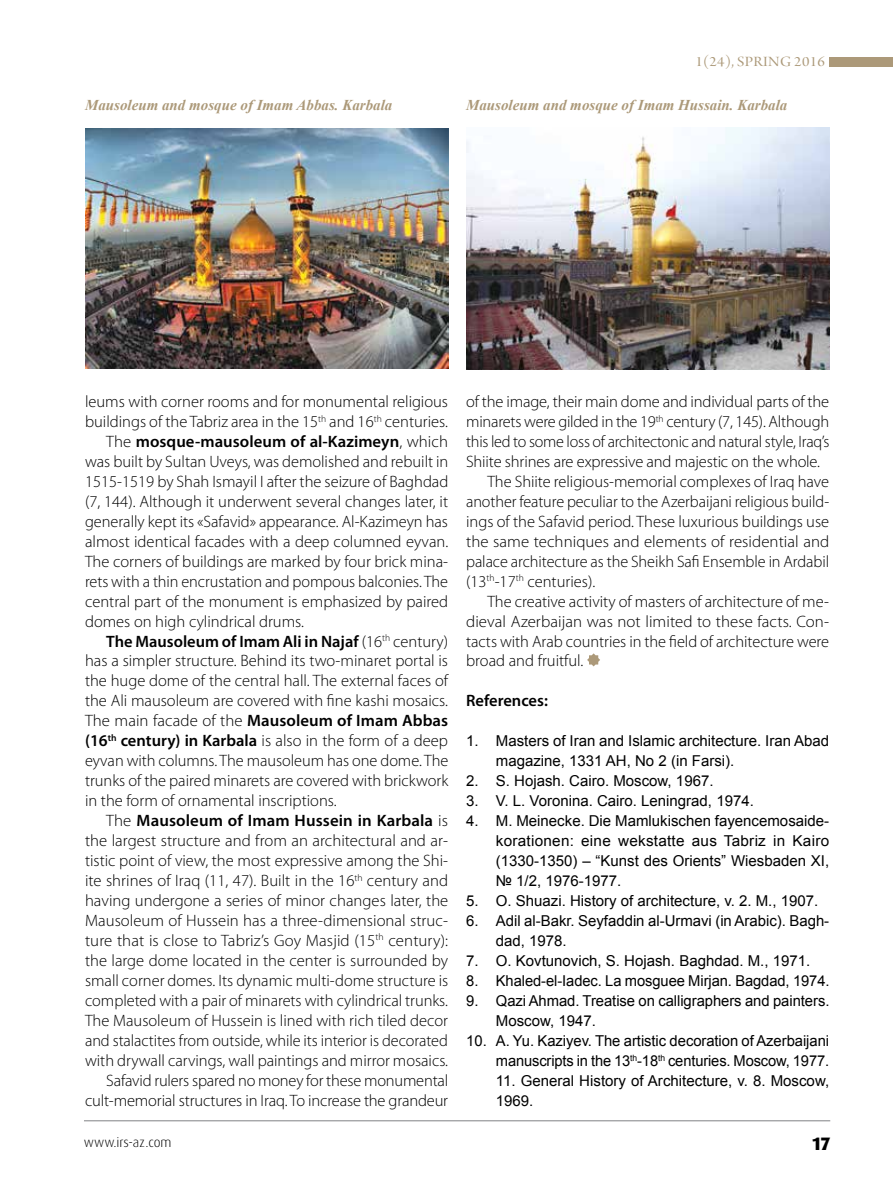
<style>
.page{position:relative;width:893px;height:1191px;background:#fff}
.page>*{position:absolute;margin:0;border:0;box-sizing:border-box;transform-origin:0 0}
.t1{font:800 18px "Dax Pro";color:#000}
.t2{font:300 16.5px "Myriad Pro";color:#000}
.t3{font:600 16.5px "Myriad Pro";letter-spacing:.005em;color:#000}
.t4{font:15px/20px "Arial";color:#000}
.t5{font:italic 700 15px "Times New Roman";color:#ac9979}
.t6{font:15px "Arno Pro Display";letter-spacing:.02em;color:#ac9979;scale:1.1 1}
.t7{font:300 13.5px "Dax Pro";color:#000}
.s1{font-weight:300}
.s2{font-weight:600}
</style>
<div class="page">
<hr style="left:84px;top:1120px;width:746px;height:1px;background:#808285">
<svg style="left:587px;top:653px;width:13px;height:13px"></svg>
<img style="left:466px;top:127px;width:363px;height:243px">
<div style="left:829px;top:57px;width:64px;height:9px;background:#ac9979"></div>
<img style="left:85px;top:129px;width:363px;height:239px">
<p class="t6" style="left:695px;top:53px;width:119px">1(24), SPRING 2016</p>
<p class="t5" style="left:85px;top:94px;width:309px">Mausoleum and mosque of Imam Abbas. Karbala</p>
<p class="t5" style="left:466px;top:94px;width:323px">Mausoleum and mosque of Imam Hussain. Karbala</p>
<p class="t2" style="left:85px;top:392px;width:365px">leums with corner rooms and for monumental religious</p>
<p class="t2" style="left:85px;top:412px;width:365px">buildings of the Tabriz area in the 15<sup>th</sup> and 16<sup>th</sup> centuries.</p>
<p class="t3" style="left:106px;top:431px;width:343px"><span class="s1">The</span> mosque-mausoleum of al-Kazimeyn<span class="s1">, which</span></p>
<p class="t2" style="left:85px;top:452px;width:365px">was built by Sultan Uveys, was demolished and rebuilt in</p>
<p class="t2" style="left:85px;top:472px;width:365px">1515-1519 by Shah Ismayil I after the seizure of Baghdad</p>
<p class="t2" style="left:85px;top:492px;width:365px">(7, 144). Although it underwent several changes later, it</p>
<p class="t2" style="left:85px;top:512px;width:364px">generally kept its «Safavid» appearance. Al-Kazimeyn has</p>
<p class="t2" style="left:85px;top:532px;width:365px">almost identical facades with a deep columned eyvan.</p>
<p class="t2" style="left:85px;top:552px;width:365px">The corners of buildings are marked by four brick mina-</p>
<p class="t2" style="left:85px;top:572px;width:364px">rets with a thin encrustation and pompous balconies. The</p>
<p class="t2" style="left:85px;top:592px;width:365px">central part of the monument is emphasized by paired</p>
<p class="t2" style="left:85px;top:612px;width:221px">domes on high cylindrical drums.</p>
<p class="t3" style="left:106px;top:630px;width:343px">The Mausoleum of Imam Ali in Najaf <span class="s1">(16</span><sup>th</sup> <span class="s1">century)</span></p>
<p class="t2" style="left:85px;top:652px;width:365px">has a simpler structure. Behind its two-minaret portal is</p>
<p class="t2" style="left:85px;top:672px;width:365px">the huge dome of the central hall. The external faces of</p>
<p class="t2" style="left:85px;top:692px;width:365px">the Ali mausoleum are covered with fine kashi mosaics.</p>
<p class="t3" style="left:85px;top:710px;width:365px"><span class="s1">The main facade of the</span> Mausoleum of Imam Abbas</p>
<p class="t2" style="left:85px;top:731px;width:364px"><span class="s2">(16</span><sup>th</sup> <span class="s2">century) in Karbala</span> is also in the form of a deep</p>
<p class="t2" style="left:85px;top:751px;width:365px">eyvan with columns. The mausoleum has one dome. The</p>
<p class="t2" style="left:85px;top:771px;width:365px">trunks of the paired minarets are covered with brickwork</p>
<p class="t2" style="left:85px;top:791px;width:253px">in the form of ornamental inscriptions.</p>
<p class="t3" style="left:106px;top:810px;width:343px"><span class="s1">The</span> Mausoleum of Imam Hussein in Karbala <span class="s1">is</span></p>
<p class="t2" style="left:85px;top:831px;width:365px">the largest structure and from an architectural and ar-</p>
<p class="t2" style="left:85px;top:851px;width:365px">tistic point of view, the most expressive among the Shi-</p>
<p class="t2" style="left:85px;top:871px;width:365px">ite shrines of Iraq (11, 47). Built in the 16<sup>th</sup> century and</p>
<p class="t2" style="left:85px;top:891px;width:365px">having undergone a series of minor changes later, the</p>
<p class="t2" style="left:85px;top:911px;width:365px">Mausoleum of Hussein has a three-dimensional struc-</p>
<p class="t2" style="left:85px;top:931px;width:365px">ture that is close to Tabriz’s Goy Masjid (15<sup>th</sup> century):</p>
<p class="t2" style="left:85px;top:951px;width:365px">the large dome located in the center is surrounded by</p>
<p class="t2" style="left:85px;top:971px;width:365px">small corner domes. Its dynamic multi-dome structure is</p>
<p class="t2" style="left:85px;top:991px;width:364px">completed with a pair of minarets with cylindrical trunks.</p>
<p class="t2" style="left:85px;top:1011px;width:365px">The Mausoleum of Hussein is lined with rich tiled decor</p>
<p class="t2" style="left:85px;top:1031px;width:364px">and stalactites from outside, while its interior is decorated</p>
<p class="t2" style="left:85px;top:1051px;width:365px">with drywall carvings, wall paintings and mirror mosaics.</p>
<p class="t2" style="left:106px;top:1071px;width:343px">Safavid rulers spared no money for these monumental</p>
<p class="t2" style="left:85px;top:1091px;width:365px">cult-memorial structures in Iraq. To increase the grandeur</p>
<p class="t2" style="left:466px;top:392px;width:365px">of the image, their main dome and individual parts of the</p>
<p class="t2" style="left:466px;top:412px;width:365px">minarets were gilded in the 19<sup>th</sup> century (7, 145). Although</p>
<p class="t2" style="left:466px;top:432px;width:365px">this led to some loss of architectonic and natural style, Iraq’s</p>
<p class="t2" style="left:466px;top:452px;width:356px">Shiite shrines are expressive and majestic on the whole.</p>
<p class="t2" style="left:487px;top:472px;width:343px">The Shiite religious-memorial complexes of Iraq have</p>
<p class="t2" style="left:466px;top:492px;width:365px">another feature peculiar to the Azerbaijani religious build-</p>
<p class="t2" style="left:466px;top:512px;width:365px">ings of the Safavid period. These luxurious buildings use</p>
<p class="t2" style="left:466px;top:532px;width:365px">the same techniques and elements of residential and</p>
<p class="t2" style="left:466px;top:552px;width:365px">palace architecture as the Sheikh Safi Ensemble in Ardabil</p>
<p class="t2" style="left:466px;top:572px;width:131px">(13<sup>th</sup>-17<sup>th</sup> centuries).</p>
<p class="t2" style="left:487px;top:592px;width:343px">The creative activity of masters of architecture of me-</p>
<p class="t2" style="left:466px;top:612px;width:365px">dieval Azerbaijan was not limited to these facts. Con-</p>
<p class="t2" style="left:466px;top:632px;width:365px">tacts with Arab countries in the field of architecture were</p>
<p class="t2" style="left:466px;top:652px;width:119px">broad and fruitful.</p>
<p class="t3" style="left:466px;top:690px;width:83px">References:</p>
<p class="t4" style="left:496px;top:731px;width:335px;text-indent:-30px">1. Masters of Iran and Islamic architecture. Iran Abad magazine, 1331 AH, No 2 (in Farsi).</p>
<p class="t4" style="left:466px;top:771px;width:249px">2. S. Hojash. Cairo. Moscow, 1967.</p>
<p class="t4" style="left:466px;top:791px;width:289px">3. V. L. Voronina. Cairo. Leningrad, 1974.</p>
<p class="t4" style="left:496px;top:811px;width:335px;text-align:justify;text-indent:-30px">4. M. Meinecke. Die Mamlukischen fayencemosaide&shy;korationen: eine wekstatte aus Tabriz in Kairo (1330-1350) – “Kunst des Orients” Wiesbaden XI, № 1/2, 1976-1977.</p>
<p class="t4" style="left:466px;top:891px;width:354px">5. O. Shuazi. History of architecture, v. 2. M., 1907.</p>
<p class="t4" style="left:496px;top:910px;width:335px;text-indent:-30px">6. Adil al-Bakr. Seyfaddin al-Urmavi (in Arabic). Bagh&shy;dad, 1978.</p>
<p class="t4" style="left:466px;top:950px;width:346px">7. O. Kovtunovich, S. Hojash. Baghdad. M., 1971.</p>
<p class="t4" style="left:466px;top:970px;width:365px">8. Khaled-el-Iadec. La mosguee Mirjan. Bagdad, 1974.</p>
<p class="t4" style="left:496px;top:990px;width:335px;text-indent:-30px">9. Qazi Ahmad. Treatise on calligraphers and painters.<br>Moscow, 1947.</p>
<p class="t4" style="left:466px;top:1030px;width:365px;text-align:right">10. A. Yu. Kaziyev. The artistic decoration of Azerbaijani manuscripts in the 13<sup>th</sup>-18<sup>th</sup> centuries. Moscow, 1977.</p>
<p class="t4" style="left:496px;top:1070px;width:335px">11. General History of Architecture, v. 8. Moscow,<br>1969.</p>
<p class="t7" style="left:84px;top:1133px;width:89px">www.irs-az.com</p>
<p class="t1" style="left:813px;top:1131px;width:19px">17</p>
</div>
